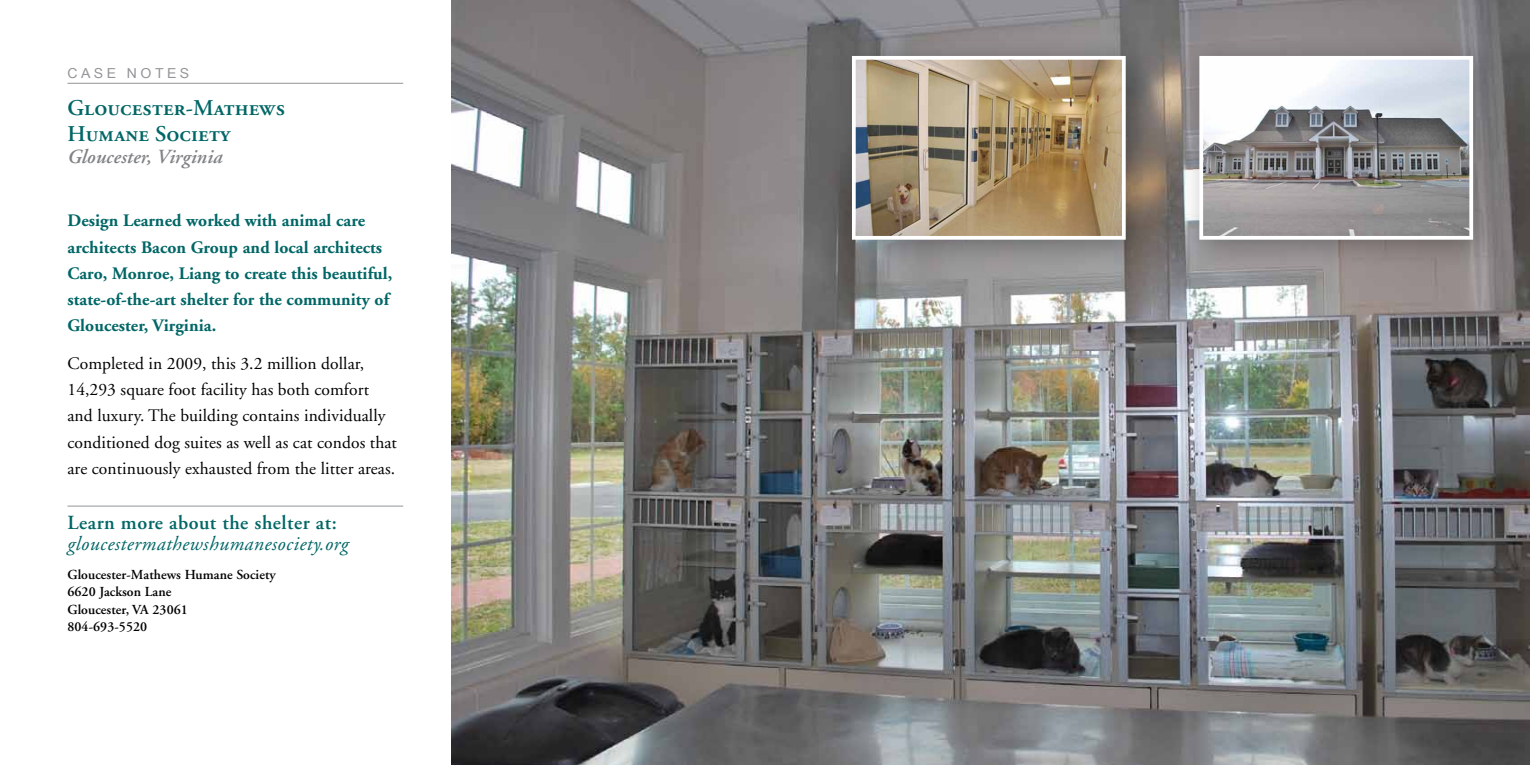
<style>
.page{position:relative;width:1530px;height:765px;background:#fff}
.page>*{position:absolute;margin:0;border:0;box-sizing:border-box;transform-origin:0 0}
.t1{font:22.5px/26.2px "Adobe Garamond Semibold SC";letter-spacing:.005em;color:#026666}
.t2{font:italic 20px "Adobe Garamond";letter-spacing:.025em;color:#026666}
.t3{font:600 20px "Adobe Garamond";letter-spacing:.025em;color:#026666}
.t4{font:italic 600 20px "Adobe Garamond";letter-spacing:.005em;color:#808285}
.t5{font:17.5px/26.2px "Adobe Garamond";letter-spacing:.005em;color:#000}
.t6{font:17.5px/26.2px "Adobe Garamond Bold Os F";letter-spacing:.005em;color:#026666}
.t7{font:600 13.75px/17.5px "Adobe Garamond";letter-spacing:.005em;color:#000}
.t8{font:13.75px "Arial Narrow";letter-spacing:.2em;color:#939598;scale:1.25 1}
</style>
<div class="page">
<hr style="left:68px;top:83px;width:335px;height:1px;background:#939598">
<hr style="left:68px;top:506px;width:335px;height:1px;background:#939598">
<img style="left:452px;top:0;width:1078px;height:765px">
<div style="left:1180px;top:36px;width:324px;height:234px;background:#000;opacity:.3"></div>
<img style="left:1204px;top:61px;width:264px;height:174px">
<div style="left:1199px;top:56px;width:274px;height:184px;border:4px solid #fff"></div>
<div style="left:832px;top:36px;width:325px;height:234px;background:#000;opacity:.3"></div>
<img style="left:857px;top:61px;width:264px;height:174px">
<div style="left:852px;top:56px;width:274px;height:184px;border:4px solid #fff"></div>
<p class="t8" style="left:68px;top:63px;width:99px">CASE NOTES</p>
<p class="t1" style="left:68px;top:95px;width:219px">Gloucester-Mathews<br>Humane Society</p>
<p class="t4" style="left:68px;top:145px;width:157px">Gloucester, Virginia</p>
<p class="t6" style="left:68px;top:208px;width:326px">Design Learned worked with animal care architects Bacon Group and local architects Caro, Monroe, Liang to create this beautiful, state-of-the-art shelter for the community of Gloucester, Virginia.</p>
<p class="t5" style="left:68px;top:351px;width:331px">Completed in 2009, this 3.2 million dollar, 14,293 square foot facility has both comfort and luxury. The building contains individually conditioned dog suites as well as cat condos that are continuously exhausted from the litter areas.</p>
<p class="t3" style="left:68px;top:511px;width:271px">Learn more about the shelter at:</p>
<p class="t2" style="left:68px;top:533px;width:283px">gloucestermathewshumanesociety.org</p>
<p class="t7" style="left:68px;top:566px;width:210px">Gloucester-Mathews Humane Society<br>6620 Jackson Lane<br>Gloucester, VA 23061<br>804-693-5520</p>
</div>
